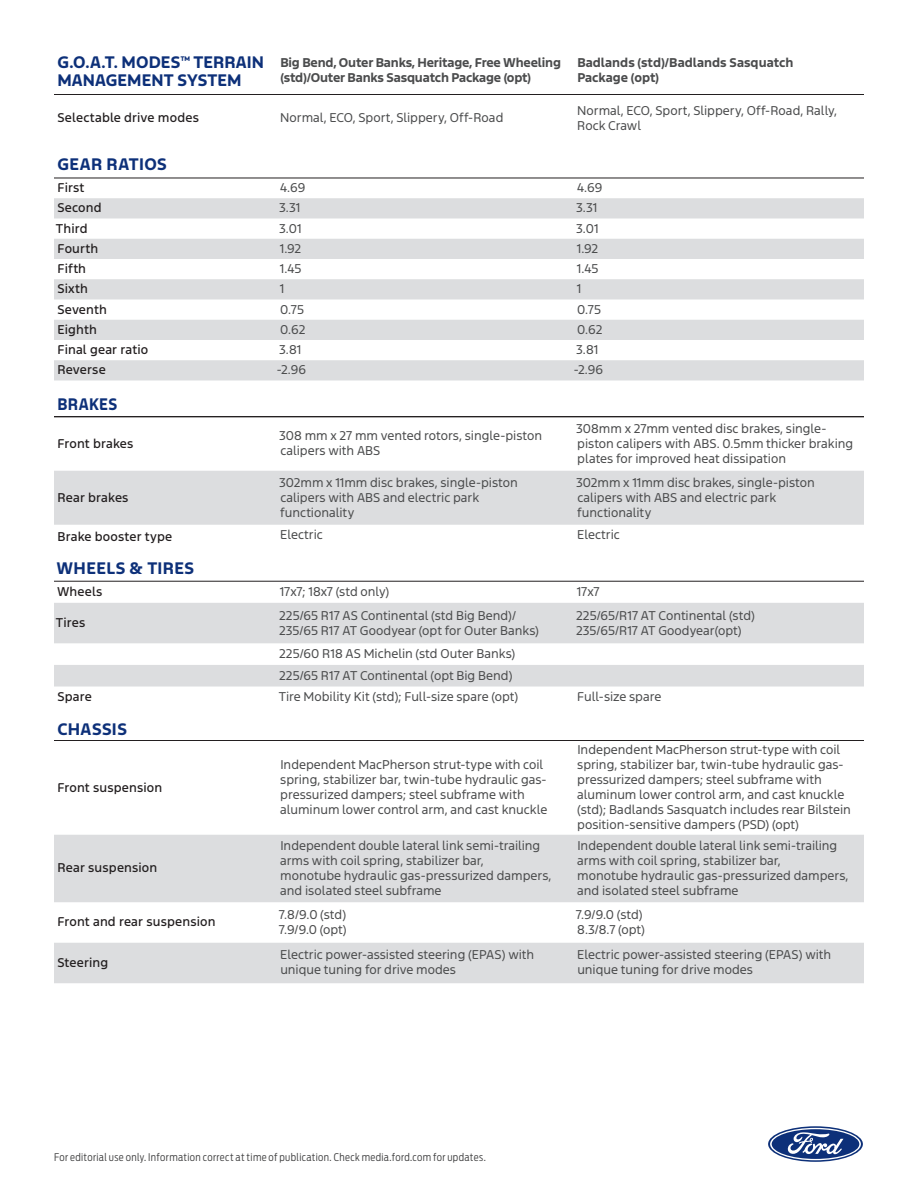
<style>
.page{position:relative;width:918px;height:1188px;background:#fff}
.page>*{position:absolute;margin:0;border:0;box-sizing:border-box;transform-origin:0 0}
.t1{font:700 15.75px/18px "Ford F1";letter-spacing:.015em;color:#0d3079}
.t2{font:700 15.75px "Ford F1";letter-spacing:.015em;color:#0d3079;scale:.92 1}
.t3{font:12px/15px "Ford F1";color:#4b4c4d}
.t4{font:500 12px "Ford F1";letter-spacing:.015em;color:#231f20}
.t5{font:700 12px/15px "Ford F1";letter-spacing:-.015em;color:#4b4c4d}
.t6{font:300 10.5px "Ford Antenna Cond";letter-spacing:.035em;color:#3e3e3f}
</style>
<div class="page">
<svg style="left:768px;top:1126px;width:95px;height:36px"></svg>
<svg style="left:770px;top:1128px;width:91px;height:32px"></svg>
<hr style="left:54px;top:94px;width:216px;height:1px;background:#231f20">
<hr style="left:270px;top:94px;width:297px;height:1px;background:#231f20">
<hr style="left:567px;top:94px;width:297px;height:1px;background:#231f20">
<svg style="left:54px;top:198px;width:810px;height:182px;fill:#dcdddf"></svg>
<hr style="left:54px;top:178px;width:216px;height:1px;background:#231f20">
<hr style="left:270px;top:178px;width:297px;height:1px;background:#231f20">
<hr style="left:567px;top:178px;width:297px;height:1px;background:#231f20">
<div style="left:54px;top:471px;width:810px;height:54px;background:#dcdddf"></div>
<hr style="left:54px;top:416px;width:216px;height:1px;background:#231f20">
<hr style="left:54px;top:417px;width:216px;height:1px;background:#231f20">
<hr style="left:270px;top:416px;width:297px;height:1px;background:#231f20">
<hr style="left:270px;top:417px;width:297px;height:1px;background:#231f20">
<hr style="left:567px;top:416px;width:297px;height:1px;background:#231f20">
<hr style="left:567px;top:417px;width:297px;height:1px;background:#231f20">
<svg style="left:54px;top:603px;width:810px;height:84px;fill:#dcdddf"></svg>
<hr style="left:54px;top:581px;width:216px;height:1px;background:#231f20">
<hr style="left:270px;top:581px;width:297px;height:1px;background:#231f20">
<hr style="left:567px;top:581px;width:297px;height:1px;background:#231f20">
<svg style="left:54px;top:835px;width:810px;height:148px;fill:#dcdddf"></svg>
<hr style="left:54px;top:740px;width:216px;height:1px;background:#231f20">
<hr style="left:270px;top:740px;width:297px;height:1px;background:#231f20">
<hr style="left:567px;top:740px;width:297px;height:1px;background:#231f20">
<h1 class="t1" style="left:57px;top:54px;width:208px">G.O.A.T. MODES™ TERRAIN<br>MANAGEMENT SYSTEM</h1>
<p class="t5" style="left:280px;top:56px;width:282px">Big Bend, Outer Banks, Heritage, Free Wheeling (std)/Outer Banks Sasquatch Package (opt)</p>
<p class="t5" style="left:577px;top:56px;width:218px">Badlands (std)/Badlands Sasquatch<br>Package (opt)</p>
<p class="t4" style="left:58px;top:109px;width:143px">Selectable drive modes</p>
<p class="t3" style="left:280px;top:111px;width:225px">Normal, ECO, Sport, Slippery, Off-Road</p>
<p class="t3" style="left:577px;top:104px;width:261px">Normal, ECO, Sport, Slippery, Off-Road, Rally,<br>Rock Crawl</p>
<h1 class="t1" style="left:57px;top:156px;width:111px">GEAR RATIOS</h1>
<p class="t4" style="left:58px;top:179px;width:28px">First</p>
<p class="t3" style="left:280px;top:181px;width:27px">4.69</p>
<p class="t3" style="left:577px;top:181px;width:27px">4.69</p>
<p class="t4" style="left:58px;top:200px;width:46px">Second</p>
<p class="t3" style="left:279px;top:201px;width:23px">3.31</p>
<p class="t3" style="left:576px;top:201px;width:23px">3.31</p>
<p class="t4" style="left:56px;top:220px;width:33px">Third</p>
<p class="t3" style="left:279px;top:221px;width:24px">3.01</p>
<p class="t3" style="left:576px;top:221px;width:24px">3.01</p>
<p class="t4" style="left:58px;top:240px;width:42px">Fourth</p>
<p class="t3" style="left:280px;top:242px;width:23px">1.92</p>
<p class="t3" style="left:577px;top:242px;width:23px">1.92</p>
<p class="t4" style="left:58px;top:260px;width:30px">Fifth</p>
<p class="t3" style="left:280px;top:262px;width:23px">1.45</p>
<p class="t3" style="left:577px;top:262px;width:23px">1.45</p>
<p class="t4" style="left:58px;top:281px;width:32px">Sixth</p>
<p class="t3" style="left:280px;top:282px;width:6px">1</p>
<p class="t3" style="left:577px;top:282px;width:6px">1</p>
<p class="t4" style="left:58px;top:301px;width:51px">Seventh</p>
<p class="t3" style="left:280px;top:302px;width:25px">0.75</p>
<p class="t3" style="left:577px;top:302px;width:25px">0.75</p>
<p class="t4" style="left:58px;top:321px;width:41px">Eighth</p>
<p class="t3" style="left:280px;top:323px;width:27px">0.62</p>
<p class="t3" style="left:577px;top:323px;width:27px">0.62</p>
<p class="t4" style="left:58px;top:341px;width:92px">Final gear ratio</p>
<p class="t3" style="left:279px;top:343px;width:24px">3.81</p>
<p class="t3" style="left:576px;top:343px;width:24px">3.81</p>
<p class="t4" style="left:58px;top:362px;width:50px">Reverse</p>
<p class="t3" style="left:277px;top:363px;width:31px">-2.96</p>
<p class="t3" style="left:574px;top:363px;width:31px">-2.96</p>
<h1 class="t2" style="left:57px;top:392px;width:67px">BRAKES</h1>
<p class="t4" style="left:58px;top:435px;width:77px">Front brakes</p>
<p class="t3" style="left:279px;top:429px;width:264px">308 mm x 27 mm vented rotors, single-piston calipers with ABS</p>
<p class="t3" style="left:576px;top:422px;width:279px">308mm x 27mm vented disc brakes, single&shy;piston calipers with ABS. 0.5mm thicker braking plates for improved heat dissipation</p>
<p class="t4" style="left:58px;top:489px;width:72px">Rear brakes</p>
<p class="t3" style="left:279px;top:476px;width:240px">302mm x 11mm disc brakes, single-piston calipers with ABS and electric park functionality</p>
<p class="t3" style="left:576px;top:476px;width:240px">302mm x 11mm disc brakes, single-piston calipers with ABS and electric park functionality</p>
<p class="t4" style="left:58px;top:528px;width:116px">Brake booster type</p>
<p class="t3" style="left:280px;top:528px;width:44px">Electric</p>
<p class="t3" style="left:577px;top:528px;width:44px">Electric</p>
<h1 class="t1" style="left:57px;top:560px;width:139px">WHEELS &amp; TIRES</h1>
<p class="t4" style="left:57px;top:583px;width:47px">Wheels</p>
<p class="t3" style="left:280px;top:585px;width:111px">17x7; 18x7 (std only)</p>
<p class="t3" style="left:577px;top:585px;width:25px">17x7</p>
<p class="t4" style="left:56px;top:614px;width:31px">Tires</p>
<p class="t3" style="left:279px;top:608px;width:262px">225/65 R17 AS Continental (std Big Bend)/<br>235/65 R17 AT Goodyear (opt for Outer Banks)</p>
<p class="t3" style="left:576px;top:608px;width:180px">225/65/R17 AT Continental (std)<br>235/65/R17 AT Goodyear(opt)</p>
<p class="t3" style="left:279px;top:644px;width:238px;line-height:21.6px">225/60 R18 AS Michelin (std Outer Banks)<br>225/65 R17 AT Continental (opt Big Bend)</p>
<p class="t4" style="left:58px;top:689px;width:36px">Spare</p>
<p class="t3" style="left:279px;top:690px;width:241px">Tire Mobility Kit (std); Full-size spare (opt)</p>
<p class="t3" style="left:577px;top:690px;width:86px">Full-size spare</p>
<h1 class="t1" style="left:57px;top:721px;width:71px">CHASSIS</h1>
<p class="t4" style="left:58px;top:779px;width:106px">Front suspension</p>
<p class="t4" style="left:58px;top:860px;width:101px">Rear suspension</p>
<p class="t3" style="left:280px;top:758px;width:269px">Independent MacPherson strut-type with coil spring, stabilizer bar, twin-tube hydraulic gas&shy;pressurized dampers; steel subframe with aluminum lower control arm, and cast knuckle</p>
<p class="t3" style="left:577px;top:743px;width:275px">Independent MacPherson strut-type with coil spring, stabilizer bar, twin-tube hydraulic gas&shy;pressurized dampers; steel subframe with aluminum lower control arm, and cast knuckle (std); Badlands Sasquatch includes rear Bilstein position-sensitive dampers (PSD) (opt)</p>
<p class="t3" style="left:280px;top:839px;width:273px">Independent double lateral link semi-trailing arms with coil spring, stabilizer bar,<br>monotube hydraulic gas-pressurized dampers, and isolated steel subframe</p>
<p class="t3" style="left:577px;top:839px;width:273px">Independent double lateral link semi-trailing arms with coil spring, stabilizer bar,<br>monotube hydraulic gas-pressurized dampers, and isolated steel subframe</p>
<p class="t4" style="left:58px;top:914px;width:159px">Front and rear suspension</p>
<p class="t3" style="left:279px;top:908px;width:69px">7.8/9.0 (std)<br>7.9/9.0 (opt)</p>
<p class="t3" style="left:576px;top:908px;width:70px">7.9/9.0 (std)<br>8.3/8.7 (opt)</p>
<p class="t4" style="left:58px;top:954px;width:52px">Steering</p>
<p class="t3" style="left:280px;top:948px;width:256px">Electric power-assisted steering (EPAS) with unique tuning for drive modes</p>
<p class="t3" style="left:577px;top:948px;width:256px">Electric power-assisted steering (EPAS) with unique tuning for drive modes</p>
<p class="t6" style="left:54px;top:1148px;width:433px">For editorial use only. Information correct at time of publication. Check media.ford.com for updates.</p>
</div>
